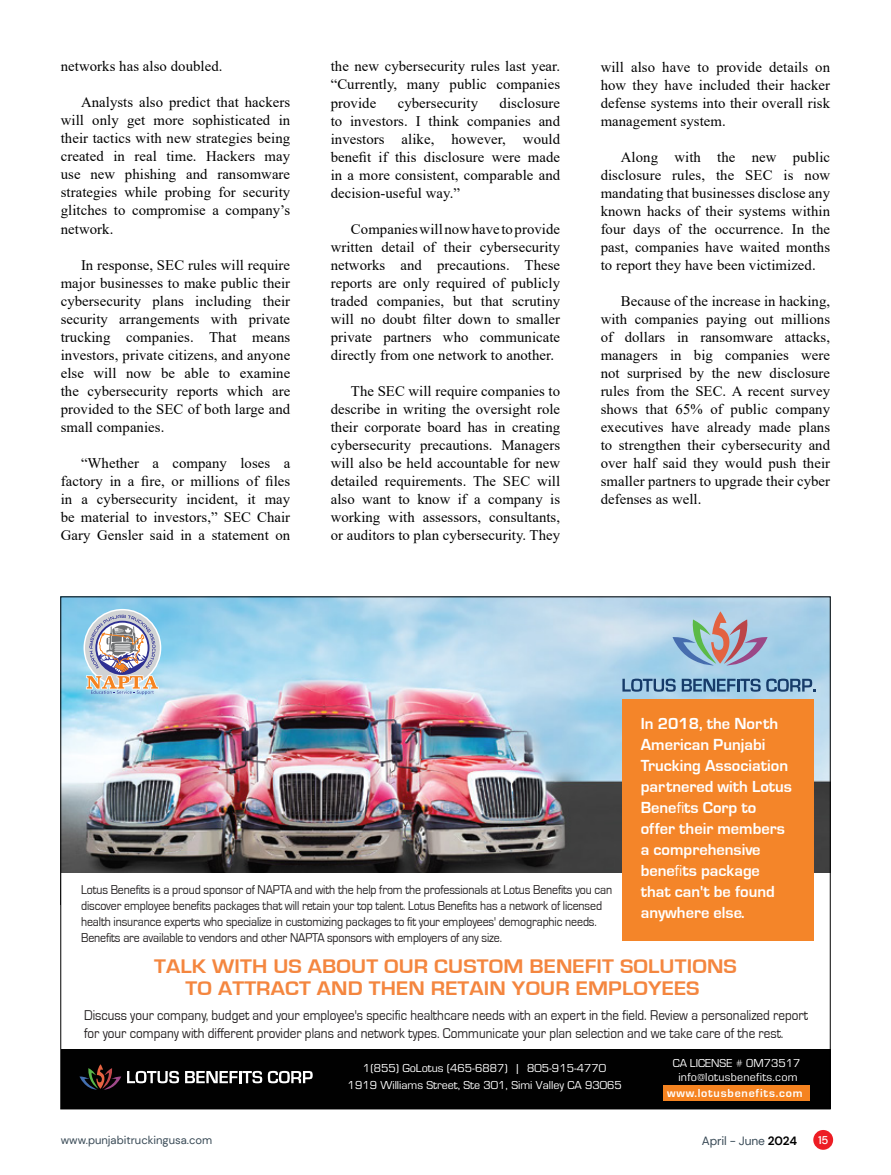
<style>
.page{position:relative;width:891px;height:1175px;background:#fff}
.page>*{position:absolute;margin:0;border:0;box-sizing:border-box;transform-origin:0 0}
.t1{font:700 20.25px/21.9px "Eurostile";letter-spacing:.01em;color:#f4863f;text-align:center;scale:1.1 1}
.t2{font:700 16.5px/21px "Eurostile";color:#fff}
.t3{font:14.7px/18px "Times New Roman";letter-spacing:.005em;color:#000;text-align:justify}
.t4{font:14.7px/17.5px "Eurostile";color:#231f20;scale:.9 1}
.t5{font:13.2px/15.9px "Eurostile";letter-spacing:-.01em;color:#231f20;scale:.9 1}
.t6{font:12px/16.5px "Eurostile Roman DTC";color:#fff;text-align:center}
.t7{font:12px/13.5px "Eurostile Roman DTC";letter-spacing:.025em;color:#fff;text-align:center}
.t8{font:700 12px "Eurostile";letter-spacing:.065em;color:#fff}
.t9{font:12px "DM Sans";letter-spacing:-.01em;color:#384955}
.t10{font:11.25px "DM Sans";color:#384955}
.t11{font:500 11.25px "DM Sans";color:#fff}
.s1{font-family:"Eurostile Roman DTC";font-weight:400}
.s2{font-weight:700;color:#000}
</style>
<div class="page">
<div style="left:813px;top:1129px;width:20px;height:20px;background:#ed1d24;border-radius:50%"></div>
<img style="left:62px;top:598px;width:767px;height:275px">
<svg style="left:622px;top:678px;width:54px;height:13px"></svg>
<svg style="left:682px;top:678px;width:134px;height:13px;background:#648caf"></svg>
<svg style="left:673px;top:611px;width:95px;height:55px;background:#a7b3c1"></svg>
<div style="left:622px;top:699px;width:192px;height:241px;background:#f48529"></div>
<svg style="left:85px;top:610px;width:75px;height:75px"></svg>
<svg style="left:85px;top:615px;width:75px;height:79px;background:#b8b6bd"></svg>
<div style="left:61px;top:1049px;width:769px;height:59px;background:#010101"></div>
<svg style="left:79px;top:1064px;width:42px;height:25px"></svg>
<svg style="left:127px;top:1070px;width:52px;height:13px"></svg>
<svg style="left:185px;top:1070px;width:77px;height:13px"></svg>
<svg style="left:268px;top:1070px;width:45px;height:13px"></svg>
<div style="left:663px;top:1085px;width:147px;height:15px;background:#f58320"></div>
<p class="t3" style="left:61px;top:57px;width:163px">networks has also doubled.</p>
<p class="t3" style="left:61px;top:93px;width:231px;text-indent:20px">Analysts also predict that hackers will only get more sophisticated in their tactics with new strategies being created in real time. Hackers may use new phishing and ransomware strategies while probing for security glitches to compromise a company’s network.</p>
<p class="t3" style="left:61px;top:255px;width:231px;text-indent:20px">In response, SEC rules will require major businesses to make public their cybersecurity plans including their security arrangements with private trucking companies. That means investors, private citizens, and anyone else will now be able to examine the cybersecurity reports which are provided to the SEC of both large and small companies.</p>
<p class="t3" style="left:61px;top:453px;width:231px;text-indent:20px">“Whether a company loses a factory in a fire, or millions of files in a cybersecurity incident, it may be material to investors,” SEC Chair Gary Gensler said in a statement on</p>
<p class="t3" style="left:331px;top:57px;width:231px">the new cybersecurity rules last year. “Currently, many public companies provide</p>
<p class="t3" style="left:331px;top:93px;width:231px;text-indent:169px">disclosure to investors. I think companies and investors alike, however, would benefit if this disclosure were made in a more consistent, comparable and decision-useful way.”</p>
<p class="t3" style="left:331px;top:219px;width:231px;text-indent:20px">Companies will now have to provide written detail of their cybersecurity networks and precautions. These reports are only required of publicly traded companies, but that scrutiny will no doubt filter down to smaller private partners who communicate directly from one network to another.</p>
<p class="t3" style="left:331px;top:381px;width:231px;text-indent:20px">The SEC will require companies to describe in writing the oversight role their corporate board has in creating cybersecurity precautions. Managers will also be held accountable for new detailed requirements. The SEC will also want to know if a company is working with assessors, consultants, or auditors to plan cybersecurity. They</p>
<p class="t3" style="left:398px;top:93px;width:82px">cybersecurity</p>
<p class="t3" style="left:601px;top:57px;width:231px">will also have to provide details on how they have included their hacker defense systems into their overall risk management system.</p>
<p class="t3" style="left:601px;top:147px;width:231px;text-indent:20px">Along with the new public disclosure rules, the SEC is now mandating that businesses disclose any known hacks of their systems within four days of the occurrence. In the past, companies have waited months to report they have been victimized.</p>
<p class="t3" style="left:601px;top:291px;width:231px;text-indent:20px">Because of the increase in hacking, with companies paying out millions of dollars in ransomware attacks, managers in big companies were not surprised by the new disclosure rules from the SEC. A recent survey shows that 65% of public company executives have already made plans to strengthen their cybersecurity and over half said they would push their smaller partners to upgrade their cyber defenses as well.</p>
<p class="t5" style="left:81px;top:882px;width:592px">Lotus Benefits is a proud sponsor of NAPTA and with the help from the professionals at Lotus Benefits you can discover employee benefits packages that will retain your top talent. Lotus Benefits has a network of licensed health insurance experts who specialize in customizing packages to fit your employees' demographic needs.<br>Benefits are available to vendors and other NAPTA sponsors with employers of any size.</p>
<p class="t2" style="left:641px;top:713px;width:153px">In 2018, the North<br>American Punjabi<br>Trucking Association partnered with Lotus<br>Bene<span class="s1">fi</span>ts Corp to offer their members a comprehensive bene<span class="s1">fi</span>ts package that can't be found anywhere else.</p>
<h1 class="t1" style="left:154px;top:956px;width:531px">TALK WITH US ABOUT OUR CUSTOM BENEFIT SOLUTIONS<br>TO ATTRACT AND THEN RETAIN YOUR EMPLOYEES</h1>
<p class="t4" style="left:84px;top:1007px;width:806px">Discuss your company, budget and your employee's specific healthcare needs with an expert in the field. Review a personalized report for your company with different provider plans and network types. Communicate your plan selection and we take care of the rest.</p>
<p class="t6" style="left:348px;top:1060px;width:276px">1(855) GoLotus (465-6887) | 805-915-4770<br>1919 Williams Street, Ste 301, Simi Valley CA 93065</p>
<p class="t7" style="left:673px;top:1056px;width:129px">CA LICENSE # OM73517 info@lotusbenefits.com</p>
<p class="t8" style="left:667px;top:1086px;width:137px">www.lotusbenefits.com</p>
<p class="t10" style="left:61px;top:1133px;width:153px">www.punjabitruckingusa.com</p>
<p class="t9" style="left:702px;top:1133px;width:97px">April - June <span class="s2">2024</span></p>
<p class="t11" style="left:818px;top:1133px;width:12px">15</p>
</div>
